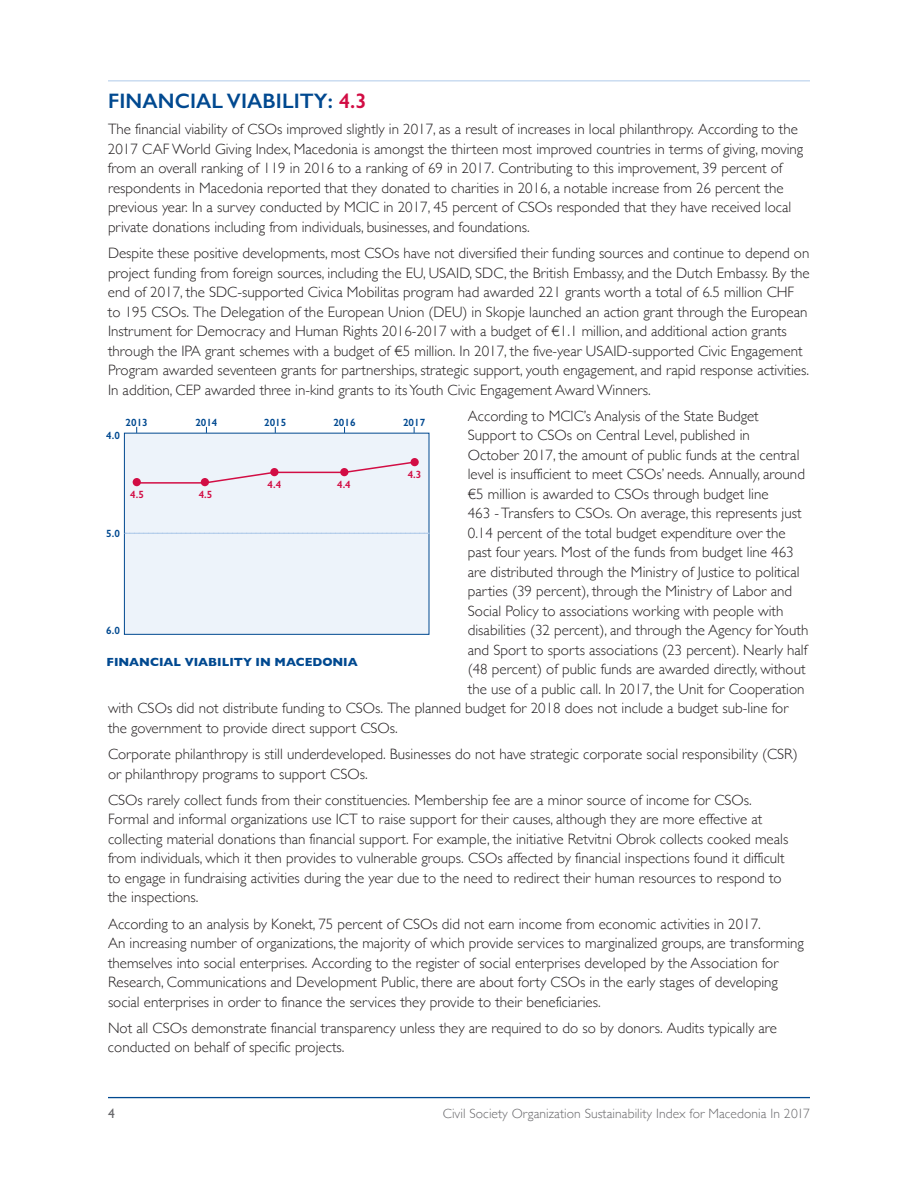
<style>
.page{position:relative;width:918px;height:1188px;background:#fff}
.page>*{position:absolute;margin:0;border:0;box-sizing:border-box;transform-origin:0 0}
.t1{font:600 21px "Gill Sans";letter-spacing:.005em;color:#014990}
.t2{font:300 15px/19.5px "Gill Sans";color:#231f20}
.t3{font:300 13.5px "Gill Sans";letter-spacing:.005em;color:#69696c}
.t4{font:13.5px "Gill Sans";color:#69696c}
.t5{font:700 12px "Gill Sans";color:#014990}
.t6{font:600 10.5px "Gill Sans";color:#014990}
.t7{font:600 10.5px "Gill Sans";color:#d20d44}
.s1{color:#d20d44}
</style>
<div class="page">
<hr style="left:108px;top:1097px;width:702px;height:1px;background:#014990">
<hr style="left:108px;top:80px;width:702px;height:1px;background:#afcae9">
<div style="left:124px;top:433px;width:305px;height:201px;background:#edf3fa"></div>
<div style="left:124px;top:433px;width:305px;height:202px;border:1px solid #014990"></div>
<hr style="left:125px;top:533px;width:303px;height:1px;background:#afcae9">
<svg style="left:139px;top:460px;width:277px;height:24px"></svg>
<div style="left:411px;top:458px;width:8px;height:8px;background:#d20d44;border-radius:50%"></div>
<div style="left:340px;top:468px;width:8px;height:8px;background:#d20d44;border-radius:50%"></div>
<div style="left:270px;top:468px;width:9px;height:8px;background:#d20d44;border-radius:50%"></div>
<div style="left:201px;top:478px;width:8px;height:8px;background:#d20d44;border-radius:50%"></div>
<div style="left:133px;top:478px;width:8px;height:8px;background:#d20d44;border-radius:50%"></div>
<h1 class="t1" style="left:108px;top:88px;width:260px">FINANCIAL VIABILITY: <span class="s1">4.3</span></h1>
<p class="t2" style="left:108px;top:119px;width:697px">The financial viability of CSOs improved slightly in 2017, as a result of increases in local philanthropy. According to the 2017 CAF World Giving Index, Macedonia is amongst the thirteen most improved countries in terms of giving, moving from an overall ranking of 119 in 2016 to a ranking of 69 in 2017. Contributing to this improvement, 39 percent of respondents in Macedonia reported that they donated to charities in 2016, a notable increase from 26 percent the previous year. In a survey conducted by MCIC in 2017, 45 percent of CSOs responded that they have received local private donations including from individuals, businesses, and foundations.</p>
<p class="t2" style="left:108px;top:243px;width:703px">Despite these positive developments, most CSOs have not diversified their funding sources and continue to depend on project funding from foreign sources, including the EU, USAID, SDC, the British Embassy, and the Dutch Embassy. By the end of 2017, the SDC-supported Civica Mobilitas program had awarded 221 grants worth a total of 6.5 million CHF to 195 CSOs. The Delegation of the European Union (DEU) in Skopje launched an action grant through the European Instrument for Democracy and Human Rights 2016-2017 with a budget of €1.1 million, and additional action grants through the IPA grant schemes with a budget of €5 million. In 2017, the five-year USAID-supported Civic Engagement Program awarded seventeen grants for partnerships, strategic support, youth engagement, and rapid response activities.<br>In addition, CEP awarded three in-kind grants to its Youth Civic Engagement Award Winners.</p>
<p class="t2" style="left:468px;top:406px;width:292px">According to MCIC’s Analysis of the State Budget</p>
<p class="t2" style="left:468px;top:425px;width:284px">Support to CSOs on Central Level, published in</p>
<p class="t2" style="left:468px;top:445px;width:333px">October 2017, the amount of public funds at the central</p>
<p class="t2" style="left:468px;top:464px;width:339px">level is insufficient to meet CSOs’ needs. Annually, around</p>
<p class="t2" style="left:468px;top:484px;width:302px">€5 million is awarded to CSOs through budget line</p>
<p class="t2" style="left:468px;top:503px;width:335px">463 - Transfers to CSOs. On average, this represents just</p>
<p class="t2" style="left:468px;top:523px;width:319px">0.14 percent of the total budget expenditure over the</p>
<p class="t2" style="left:468px;top:542px;width:327px">past four years. Most of the funds from budget line 463</p>
<p class="t2" style="left:468px;top:562px;width:333px">are distributed through the Ministry of Justice to political</p>
<p class="t2" style="left:468px;top:581px;width:326px">parties (39 percent), through the Ministry of Labor and</p>
<p class="t2" style="left:468px;top:601px;width:317px">Social Policy to associations working with people with</p>
<p class="t2" style="left:468px;top:620px;width:342px">disabilities (32 percent), and through the Agency for Youth</p>
<p class="t2" style="left:468px;top:640px;width:341px">and Sport to sports associations (23 percent). Nearly half</p>
<p class="t2" style="left:468px;top:659px;width:339px">(48 percent) of public funds are awarded directly, without</p>
<p class="t2" style="left:468px;top:679px;width:338px">the use of a public call. In 2017, the Unit for Cooperation</p>
<p class="t2" style="left:108px;top:698px;width:682px">with CSOs did not distribute funding to CSOs. The planned budget for 2018 does not include a budget sub-line for</p>
<p class="t2" style="left:108px;top:718px;width:291px">the government to provide direct support CSOs.</p>
<p class="t2" style="left:108px;top:744px;width:691px">Corporate philanthropy is still underdeveloped. Businesses do not have strategic corporate social responsibility (CSR) or philanthropy programs to support CSOs.</p>
<p class="t2" style="left:108px;top:790px;width:682px">CSOs rarely collect funds from their constituencies. Membership fee are a minor source of income for CSOs.<br>Formal and informal organizations use ICT to raise support for their causes, although they are more effective at collecting material donations than financial support. For example, the initiative Retvitni Obrok collects cooked meals from individuals, which it then provides to vulnerable groups. CSOs affected by financial inspections found it difficult to engage in fundraising activities during the year due to the need to redirect their human resources to respond to the inspections.</p>
<p class="t2" style="left:108px;top:913px;width:698px">According to an analysis by Konekt, 75 percent of CSOs did not earn income from economic activities in 2017.<br>An increasing number of organizations, the majority of which provide services to marginalized groups, are transforming themselves into social enterprises. According to the register of social enterprises developed by the Association for Research, Communications and Development Public, there are about forty CSOs in the early stages of developing social enterprises in order to finance the services they provide to their beneficiaries.</p>
<p class="t2" style="left:108px;top:1018px;width:671px">Not all CSOs demonstrate financial transparency unless they are required to do so by donors. Audits typically are conducted on behalf of specific projects.</p>
<p class="t6" style="left:126px;top:416px;width:24px">2013</p>
<p class="t6" style="left:195px;top:416px;width:24px">2014</p>
<p class="t6" style="left:264px;top:416px;width:24px">2015</p>
<p class="t6" style="left:333px;top:416px;width:24px">2016</p>
<p class="t6" style="left:403px;top:416px;width:24px">2017</p>
<p class="t6" style="left:106px;top:429px;width:15px">4.0</p>
<p class="t7" style="left:408px;top:468px;width:15px">4.3</p>
<p class="t7" style="left:268px;top:478px;width:15px">4.4</p>
<p class="t7" style="left:337px;top:478px;width:15px">4.4</p>
<p class="t7" style="left:130px;top:488px;width:15px">4.5</p>
<p class="t7" style="left:199px;top:488px;width:15px">4.5</p>
<p class="t6" style="left:106px;top:527px;width:15px">5.0</p>
<p class="t6" style="left:106px;top:624px;width:15px">6.0</p>
<p class="t5" style="left:107px;top:652px;width:253px">FINANCIAL VIABILITY IN MACEDONIA</p>
<p class="t4" style="left:108px;top:1106px;width:8px">4</p>
<p class="t3" style="left:443px;top:1103px;width:369px">Civil Society Organization Sustainability Index for Macedonia In 2017</p>
</div>
